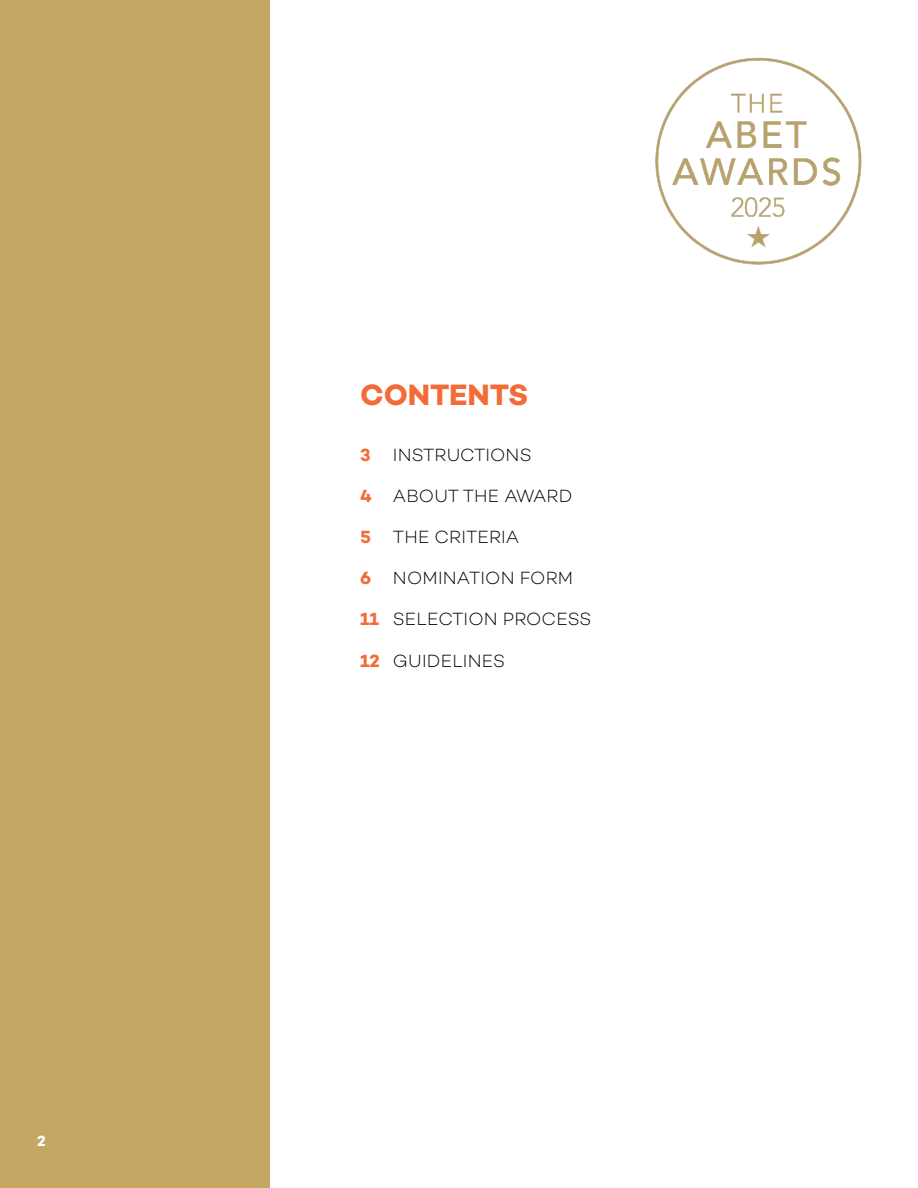
<style>
.page{position:relative;width:918px;height:1188px;background:#fff}
.page>*{position:absolute;margin:0;border:0;box-sizing:border-box;transform-origin:0 0}
.t1{font:700 30px "Campton";letter-spacing:-.005em;color:#f36c38}
.t2{font:300 18px "Campton";letter-spacing:.01em;color:#000}
.t3{font:700 18px "Campton";color:#f36c38}
.t4{font:700 15px "Campton";color:#fff}
.s1{font-weight:700;color:#f36c38}
</style>
<div class="page">
<div style="left:0;top:0;width:270px;height:1188px;background:#c4a762"></div>
<img style="left:655px;top:57px;width:207px;height:208px">
<p class="t4" style="left:37px;top:1132px;width:10px">2</p>
<h1 class="t1" style="left:360px;top:376px;width:170px">CONTENTS</h1>
<p class="t3" style="left:360px;top:444px;width:12px">3</p>
<p class="t2" style="left:393px;top:444px;width:140px">INSTRUCTIONS</p>
<p class="t2" style="left:360px;top:485px;width:214px"><span class="s1">4</span> ABOUT THE AWARD</p>
<p class="t2" style="left:360px;top:526px;width:161px"><span class="s1">5</span> THE CRITERIA</p>
<p class="t2" style="left:360px;top:567px;width:215px"><span class="s1">6</span> NOMINATION FORM</p>
<p class="t2" style="left:360px;top:608px;width:233px"><span class="s1">11</span> SELECTION PROCESS</p>
<p class="t2" style="left:360px;top:649px;width:146px"><span class="s1">12</span> GUIDELINES</p>
</div>
